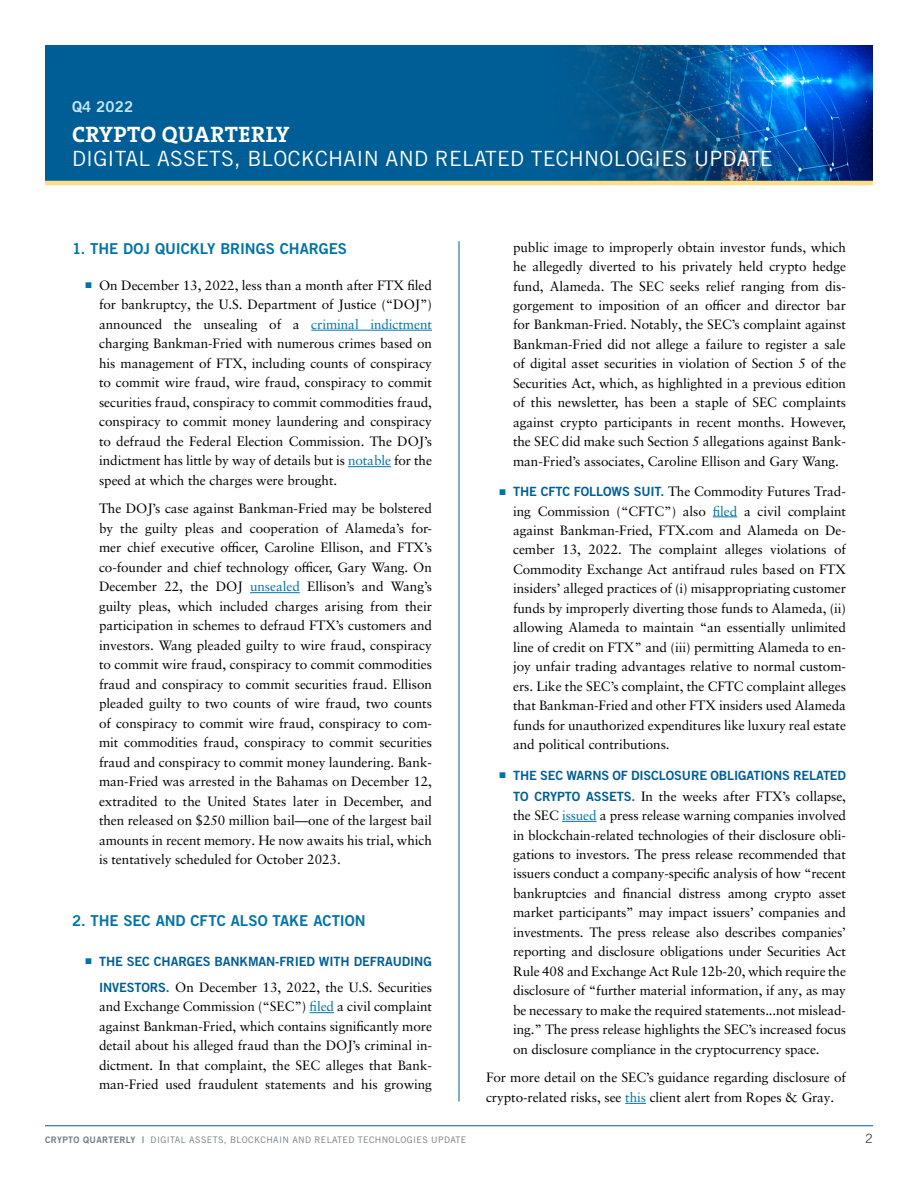
<style>
.page{position:relative;width:918px;height:1188px;background:#fff}
.page>*{position:absolute;margin:0;border:0;box-sizing:border-box;transform-origin:0 0}
.t1{font:700 22.5px "The Serif B W7";letter-spacing:.025em;color:#fff}
.t2{font:21px "Trade Gothic LT Pro";letter-spacing:.01em;color:#fff}
.t3{font:15px "Trade Gothic LT Pro Bd 2";color:#0173a7}
.t4{font:15px "Trade Gothic LT Pro Bd 2";letter-spacing:.01em;color:#c2e5f3}
.t5{font:13.5px/19.5px "Sabon LT Pro";letter-spacing:-.005em;color:#000;text-align:justify}
.t6{font:12.75px "Trade Gothic LT Pro Bd 2";letter-spacing:-.01em;color:#005e96}
.t7{font:12.75px "Trade Gothic LT Pro";color:#414042}
.t8{font:9px "Trade Gothic LT Pro";letter-spacing:.04em;color:#727d84}
.s1{color:#0173a7}
.s2{font-family:"Trade Gothic LT Pro Bd 2";font-size:12.75px;color:#005e96}
.s3{font-family:"Trade Gothic LT Pro Bd 2"}
</style>
<div class="page">
<div style="left:45px;top:45px;width:828px;height:136px;background:#005e96"></div>
<img style="left:541px;top:45px;width:332px;height:136px">
<hr style="left:45px;top:1125px;width:828px;height:1px;background:#005e96">
<hr style="left:45px;top:181px;width:828px;height:4px;background:#ffde86">
<hr style="left:459px;top:241px;width:1px;height:861px;background:#005e96">
<svg style="left:713px;top:517px;width:24px;height:1px"></svg>
<hr style="left:562px;top:821px;width:35px;height:1px;background:#0173a7">
<svg style="left:625px;top:1103px;width:21px;height:1px"></svg>
<hr style="left:311px;top:330px;width:121px;height:1px;background:#0173a7">
<hr style="left:348px;top:466px;width:43px;height:1px;background:#0173a7">
<hr style="left:250px;top:592px;width:50px;height:1px;background:#0173a7">
<svg style="left:310px;top:1012px;width:24px;height:1px"></svg>
<p class="t4" style="left:72px;top:97px;width:63px">Q4 2022</p>
<h1 class="t1" style="left:72px;top:119px;width:219px">CRYPTO QUARTERLY</h1>
<h2 class="t2" style="left:72px;top:146px;width:702px">DIGITAL ASSETS, BLOCKCHAIN AND RELATED TECHNOLOGIES UPDATE</h2>
<p class="t3" style="left:72px;top:239px;width:277px">1. THE DOJ QUICKLY BRINGS CHARGES</p>
<p class="t5" style="left:99px;top:275px;width:334px;text-indent:-14px"><span class="s1">■</span> On December 13, 2022, less than a month after FTX filed for bankruptcy, the U.S. Department of Justice (“DOJ”) announced the unsealing of a <span class="s1">criminal indictment </span>charging Bankman-Fried with numerous crimes based on his management of FTX, including counts of conspiracy to commit wire fraud, wire fraud, conspiracy to commit securities fraud, conspiracy to commit commodities fraud, conspiracy to commit money laundering and conspiracy to defraud the Federal Election Commission. The DOJ’s indictment has little by way of details but is <span class="s1">notable</span> for the speed at which the charges were brought.</p>
<p class="t5" style="left:99px;top:498px;width:335px">The DOJ’s case against Bankman-Fried may be bolstered by the guilty pleas and cooperation of Alameda’s for&shy;mer chief executive officer, Caroline Ellison, and FTX’s co-founder and chief technology officer, Gary Wang. On December 22, the DOJ <span class="s1">unsealed</span> Ellison’s and Wang’s guilty pleas, which included charges arising from their participation in schemes to defraud FTX’s customers and investors. Wang pleaded guilty to wire fraud, conspiracy to commit wire fraud, conspiracy to commit commodities fraud and conspiracy to commit securities fraud. Ellison pleaded guilty to two counts of wire fraud, two counts of conspiracy to commit wire fraud, conspiracy to com&shy;mit commodities fraud, conspiracy to commit securities fraud and conspiracy to commit money laundering. Bank&shy;man-Fried was arrested in the Bahamas on December 12, extradited to the United States later in December, and then released on $250 million bail—one of the largest bail amounts in recent memory. He now awaits his trial, which is tentatively scheduled for October 2023.</p>
<p class="t3" style="left:72px;top:911px;width:295px">2. THE SEC AND CFTC ALSO TAKE ACTION</p>
<p class="t6" style="left:86px;top:953px;width:348px"><span class="s1">■</span> THE SEC CHARGES BANKMAN-FRIED WITH DEFRAUDING</p>
<p class="t5" style="left:99px;top:977px;width:334px"><span class="s2">INVESTORS.</span> On December 13, 2022, the U.S. Securities and Exchange Commission (“SEC”) <span class="s1">filed</span> a civil complaint against Bankman-Fried, which contains significantly more detail about his alleged fraud than the DOJ’s criminal in&shy;dictment. In that complaint, the SEC alleges that Bank&shy;man-Fried used fraudulent statements and his growing</p>
<p class="t8" style="left:45px;top:1134px;width:423px"><span class="s3">CRYPTO QUARTERLY |</span> DIGITAL ASSETS, BLOCKCHAIN AND RELATED TECHNOLOGIES UPDATE</p>
<p class="t5" style="left:513px;top:237px;width:334px">public image to improperly obtain investor funds, which he allegedly diverted to his privately held crypto hedge fund, Alameda. The SEC seeks relief ranging from dis&shy;gorgement to imposition of an officer and director bar for Bankman-Fried. Notably, the SEC’s complaint against Bankman-Fried did not allege a failure to register a sale of digital asset securities in violation of Section 5 of the Securities Act, which, as highlighted in a previous edition of this newsletter, has been a staple of SEC complaints against crypto participants in recent months. However, the SEC did make such Section 5 allegations against Bank&shy;man-Fried’s associates, Caroline Ellison and Gary Wang.</p>
<p class="t5" style="left:513px;top:481px;width:334px;text-indent:-14px"><span class="s1">■</span> <span class="s2">THE CFTC FOLLOWS SUIT.</span> The Commodity Futures Trad&shy;ing Commission (“CFTC”) also <span class="s1">filed</span> a civil complaint against Bankman-Fried, FTX.com and Alameda on De&shy;cember 13, 2022. The complaint alleges violations of Commodity Exchange Act antifraud rules based on FTX insiders’ alleged practices of (i) misappropriating customer funds by improperly diverting those funds to Alameda, (ii) allowing Alameda to maintain “an essentially unlimited line of credit on FTX” and (iii) permitting Alameda to en&shy;joy unfair trading advantages relative to normal custom&shy;ers. Like the SEC’s complaint, the CFTC complaint alleges that Bankman-Fried and other FTX insiders used Alameda funds for unauthorized expenditures like luxury real estate and political contributions.</p>
<p class="t6" style="left:500px;top:767px;width:348px"><span class="s1">■</span> THE SEC WARNS OF DISCLOSURE OBLIGATIONS RELATED</p>
<p class="t5" style="left:513px;top:786px;width:334px"><span class="s2">TO CRYPTO ASSETS.</span> In the weeks after FTX’s collapse, the SEC <span class="s1">issued</span> a press release warning companies involved in blockchain-related technologies of their disclosure obli&shy;gations to investors. The press release recommended that issuers conduct a company-specific analysis of how “recent bankruptcies and financial distress among crypto asset market participants” may impact issuers’ companies and investments. The press release also describes companies’ reporting and disclosure obligations under Securities Act Rule 408 and Exchange Act Rule 12b-20, which require the disclosure of “further material information, if any, as may be necessary to make the required statements...not mislead&shy;ing.” The press release highlights the SEC’s increased focus on disclosure compliance in the cryptocurrency space.</p>
<p class="t5" style="left:486px;top:1068px;width:362px">For more detail on the SEC’s guidance regarding disclosure of crypto-related risks, see <span class="s1">this</span> client alert from Ropes &amp; Gray.</p>
<p class="t7" style="left:865px;top:1131px;width:9px">2</p>
</div>
